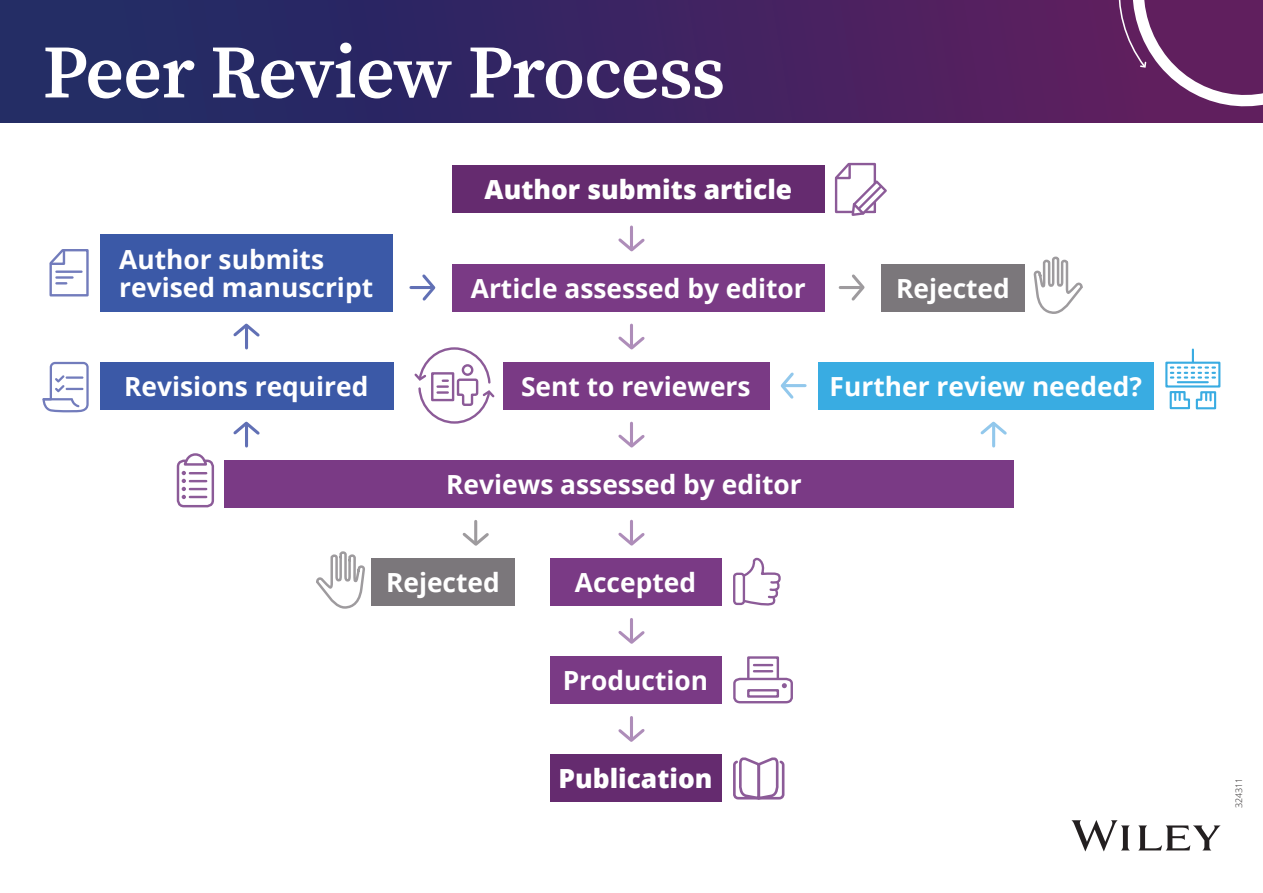
<style>
.page{position:relative;width:1263px;height:893px;background:#fff}
.page>*{position:absolute;margin:0;border:0;box-sizing:border-box;transform-origin:0 0}
.t1{font:600 75.15px "Source Serif Pro";letter-spacing:-.01em;color:#fff}
.t2{font:700 26.4px/28px "Open Sans";color:#fff}
.t3{font:800 26.4px "Open Sans";color:#fff}
.t4{font:300 9px "Open Sans";color:#231f20}
</style>
<div class="page">
<svg style="left:0;top:0;width:1104px;height:123px;background:#382562"></svg>
<svg style="left:1104px;top:0;width:159px;height:123px;background:#71376f"></svg>
<svg style="left:1071px;top:820px;width:149px;height:31px"></svg>
<svg style="left:43px;top:362px;width:46px;height:50px"></svg>
<svg style="left:49px;top:249px;width:40px;height:48px"></svg>
<div style="left:100px;top:362px;width:293px;height:47px;background:#3b59a7"></div>
<div style="left:100px;top:234px;width:292px;height:77px;background:#3b59a7"></div>
<div style="left:453px;top:166px;width:372px;height:47px;background:#652b6f"></div>
<div style="left:453px;top:264px;width:372px;height:47px;background:#7a3a85"></div>
<div style="left:503px;top:362px;width:266px;height:47px;background:#7a3a85"></div>
<div style="left:224px;top:460px;width:789px;height:47px;background:#7a3a85"></div>
<div style="left:550px;top:558px;width:171px;height:48px;background:#7a3a85"></div>
<div style="left:550px;top:754px;width:171px;height:48px;background:#652b6f"></div>
<div style="left:550px;top:656px;width:171px;height:48px;background:#7a3a85"></div>
<div style="left:818px;top:362px;width:336px;height:47px;background:#39ace2"></div>
<div style="left:881px;top:264px;width:144px;height:47px;background:#7b777b"></div>
<div style="left:372px;top:558px;width:143px;height:48px;background:#7b777b"></div>
<div style="left:1165px;top:362px;width:55px;height:26px;border:2px solid #39ace2"></div>
<hr style="left:1178px;top:381px;width:30px;height:2px;background:#39ace2">
<svg style="left:1169px;top:391px;width:48px;height:19px"></svg>
<svg style="left:1171px;top:350px;width:44px;height:29px"></svg>
<svg style="left:834px;top:162px;width:53px;height:54px"></svg>
<svg style="left:741px;top:557px;width:40px;height:49px"></svg>
<div style="left:733px;top:573px;width:12px;height:32px;border:2px solid #8c5b98;border-radius:3px"></div>
<div style="left:747px;top:656px;width:32px;height:25px;border:2px solid #8c5b98"></div>
<svg style="left:733px;top:664px;width:60px;height:40px"></svg>
<svg style="left:733px;top:757px;width:52px;height:43px"></svg>
<svg style="left:314px;top:0;width:52px;height:609px"></svg>
<svg style="left:1032px;top:0;width:53px;height:314px"></svg>
<div style="left:177px;top:460px;width:37px;height:47px;background:#fff;border:2px solid #8c5b98;border-radius:6px"></div>
<svg style="left:182px;top:453px;width:26px;height:46px"></svg>
<svg style="left:414px;top:347px;width:81px;height:77px"></svg>
<svg style="left:618px;top:238px;width:27px;height:14px"></svg>
<hr style="left:630px;top:227px;width:3px;height:20px;background:#ae8db9">
<svg style="left:618px;top:336px;width:27px;height:14px"></svg>
<hr style="left:630px;top:325px;width:3px;height:20px;background:#ae8db9">
<svg style="left:618px;top:434px;width:27px;height:14px"></svg>
<hr style="left:630px;top:423px;width:3px;height:20px;background:#ae8db9">
<svg style="left:618px;top:532px;width:27px;height:14px"></svg>
<hr style="left:630px;top:521px;width:3px;height:20px;background:#ae8db9">
<svg style="left:618px;top:631px;width:27px;height:13px"></svg>
<hr style="left:630px;top:619px;width:3px;height:20px;background:#ae8db9">
<svg style="left:618px;top:729px;width:27px;height:13px"></svg>
<hr style="left:630px;top:717px;width:3px;height:20px;background:#ae8db9">
<svg style="left:462px;top:530px;width:27px;height:16px"></svg>
<hr style="left:474px;top:521px;width:3px;height:20px;background:#9e9b9e">
<svg style="left:851px;top:274px;width:14px;height:27px"></svg>
<hr style="left:840px;top:286px;width:20px;height:3px;background:#9e9b9e">
<svg style="left:980px;top:421px;width:27px;height:16px"></svg>
<hr style="left:992px;top:426px;width:3px;height:20px;background:#92c8ec">
<svg style="left:233px;top:421px;width:27px;height:16px"></svg>
<hr style="left:245px;top:426px;width:3px;height:20px;background:#6170b5">
<svg style="left:233px;top:323px;width:27px;height:16px"></svg>
<hr style="left:245px;top:328px;width:3px;height:20px;background:#6170b5">
<svg style="left:419px;top:274px;width:17px;height:27px"></svg>
<hr style="left:411px;top:286px;width:20px;height:3px;background:#6170b5">
<svg style="left:780px;top:372px;width:16px;height:27px"></svg>
<hr style="left:785px;top:384px;width:20px;height:3px;background:#92c8ec">
<h1 class="t1" style="left:43px;top:21px;width:684px">Peer Review Process</h1>
<p class="t2" style="left:119px;top:245px;width:255px">Author submits revised manuscript</p>
<p class="t2" style="left:124px;top:371px;width:246px">Revisions required</p>
<p class="t3" style="left:485px;top:170px;width:309px">Author submits article</p>
<p class="t2" style="left:471px;top:273px;width:337px">Article assessed by editor</p>
<p class="t2" style="left:896px;top:273px;width:115px">Rejected</p>
<p class="t2" style="left:521px;top:371px;width:231px">Sent to reviewers</p>
<p class="t2" style="left:830px;top:371px;width:314px">Further review needed?</p>
<p class="t2" style="left:446px;top:469px;width:357px">Reviews assessed by editor</p>
<p class="t2" style="left:386px;top:568px;width:115px">Rejected</p>
<p class="t2" style="left:575px;top:568px;width:123px">Accepted</p>
<p class="t2" style="left:563px;top:666px;width:147px">Production</p>
<p class="t3" style="left:558px;top:758px;width:156px">Publication</p>
<p class="t4" style="left:1232px;top:808px;width:32px;rotate:-90deg">324311</p>
</div>
